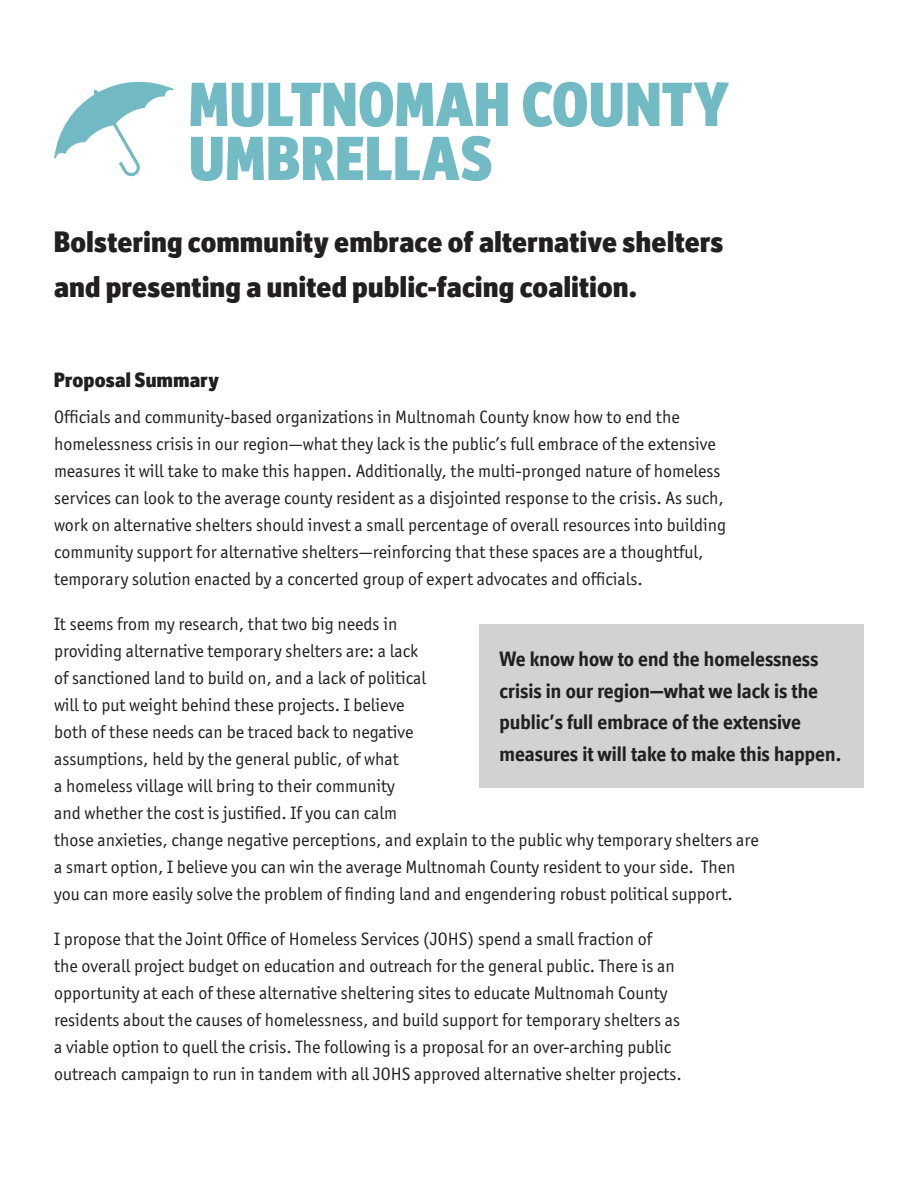
<style>
.page{position:relative;width:918px;height:1188px;background:#fff}
.page>*{position:absolute;margin:0;border:0;box-sizing:border-box;transform-origin:0 0}
.t1{font:900 63px/54px "Officina Display ITC Std";letter-spacing:.01em;color:#72bbc5}
.Section_Title{font:900 30px/45px "Officina Display ITC Std";letter-spacing:.015em;color:#231f20}
.Pull_out_text{font:700 21px/31.5px "Officina Display ITC Std";color:#231f20}
.Heading{font:900 21px "Officina Display ITC Std";letter-spacing:.015em;color:#231f20}
.t2{font:18px/27px "Officina Sans ITC Std";color:#231f20}
</style>
<div class="page">
<svg style="left:54px;top:81px;width:120px;height:96px"></svg>
<div style="left:479px;top:624px;width:385px;height:164px;background:#d1d2d4"></div>
<p class="t1" style="left:189px;top:77px;width:542px">MULTNOMAH COUNTY<br>UMBRELLAS</p>
<p class="Section_Title" style="left:54px;top:219px;width:671px">Bolstering community embrace of alternative shelters and presenting a united public-facing coalition.</p>
<p class="Heading" style="left:54px;top:368px;width:166px">Proposal Summary</p>
<p class="t2" style="left:54px;top:403px;width:674px">Officials and community-based organizations in Multnomah County know how to end the homelessness crisis in our region—what they lack is the public’s full embrace of the extensive measures it will take to make this happen. Additionally, the multi-pronged nature of homeless services can look to the average county resident as a disjointed response to the crisis. As such, work on alternative shelters should invest a small percentage of overall resources into building community support for alternative shelters—reinforcing that these spaces are a thoughtful, temporary solution enacted by a concerted group of expert advocates and officials.</p>
<p class="t2" style="left:54px;top:610px;width:706px">It seems from my research, that two big needs in<br>providing alternative temporary shelters are: a lack<br>of sanctioned land to build on, and a lack of political<br>will to put weight behind these projects. I believe<br>both of these needs can be traced back to negative<br>assumptions, held by the general public, of what<br>a homeless village will bring to their community<br>and whether the cost is justified. If you can calm<br>those anxieties, change negative perceptions, and explain to the public why temporary shelters are a smart option, I believe you can win the average Multnomah County resident to your side. Then you can more easily solve the problem of finding land and engendering robust political support.</p>
<p class="t2" style="left:54px;top:925px;width:629px">I propose that the Joint Office of Homeless Services (JOHS) spend a small fraction of<br>the overall project budget on education and outreach for the general public. There is an opportunity at each of these alternative sheltering sites to educate Multnomah County residents about the causes of homelessness, and build support for temporary shelters as a viable option to quell the crisis. The following is a proposal for an over-arching public outreach campaign to run in tandem with all JOHS approved alternative shelter projects.</p>
<p class="Pull_out_text" style="left:500px;top:643px;width:343px">We know how to end the homelessness crisis in our region—what we lack is the public’s full embrace of the extensive measures it will take to make this happen.</p>
</div>
